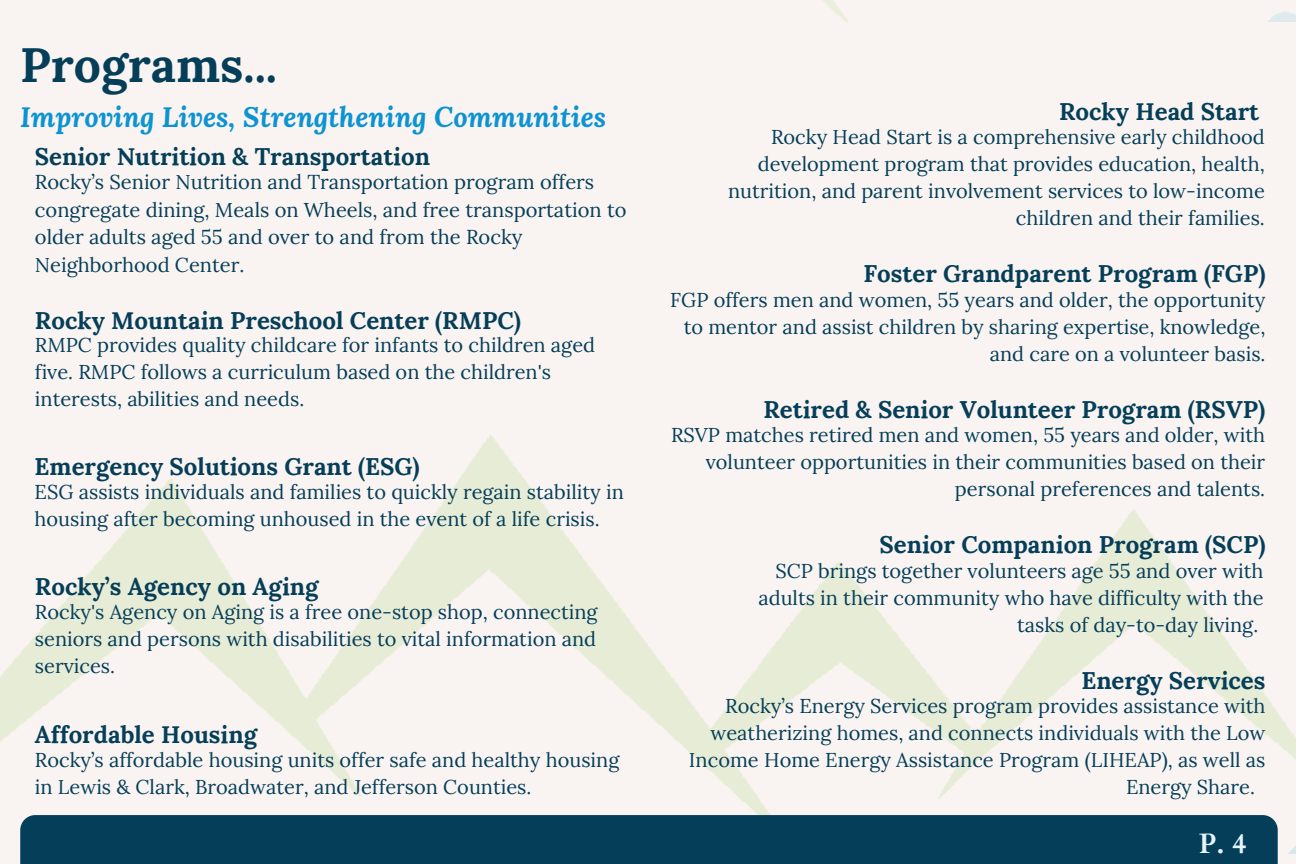
<style>
.page{position:relative;width:1296px;height:864px;background:#f9f4f1}
.page>*{position:absolute;margin:0;border:0;box-sizing:border-box;transform-origin:0 0}
.t1{font:700 48px "Lora";color:#053e59}
.t2{font:italic 700 28px "Lora";color:#0c93d3}
.t3{font:700 28px "Cardo";color:#e5f3fa}
.t4{font:700 24px "Lora";color:#053e59}
.t5{font:20px/27px "Lora";color:#053e59}
</style>
<div class="page">
<img style="left:0;top:434px;width:1296px;height:420px">
<div style="left:20px;top:815px;width:1257px;height:49px;background:#053e59"></div>
<p class="t1" style="left:20px;top:34px;width:258px">Programs...</p>
<p class="t2" style="left:20px;top:98px;width:588px">Improving Lives, Strengthening Communities</p>
<h4 class="t4" style="left:35px;top:140px;width:396px">Senior Nutrition &amp; Transportation</h4>
<p class="t5" style="left:35px;top:168px;width:593px;line-height:27.6px">Rocky’s Senior Nutrition and Transportation program offers congregate dining, Meals on Wheels, and free transportation to older adults aged 55 and over to and from the Rocky Neighborhood Center.</p>
<p class="t4" style="left:35px;top:305px;width:488px">Rocky Mountain Preschool Center (RMPC)</p>
<h4 class="t5" style="left:35px;top:331px;width:562px">RMPC provides quality childcare for infants to children aged five. RMPC follows a curriculum based on the children's interests, abilities and needs.</h4>
<h4 class="t4" style="left:35px;top:451px;width:387px">Emergency Solutions Grant (ESG)</h4>
<p class="t5" style="left:35px;top:478px;width:591px">ESG assists individuals and families to quickly regain stability in housing after becoming unhoused in the event of a life crisis.</p>
<h4 class="t4" style="left:35px;top:571px;width:285px">Rocky’s Agency on Aging</h4>
<p class="t5" style="left:35px;top:598px;width:564px;text-align:justify">Rocky's Agency on Aging is a free one-stop shop, connecting seniors and persons with disabilities to vital information and services.</p>
<h4 class="t4" style="left:35px;top:718px;width:224px">Affordable Housing</h4>
<p class="t5" style="left:35px;top:746px;width:586px">Rocky’s affordable housing units offer safe and healthy housing in Lewis &amp; Clark, Broadwater, and Jefferson Counties.</p>
<h4 class="t4" style="left:1059px;top:96px;width:202px">Rocky Head Start</h4>
<p class="t5" style="left:728px;top:123px;width:538px;text-align:right">Rocky Head Start is a comprehensive early childhood development program that provides education, health, nutrition, and parent involvement services to low-income children and their families.</p>
<p class="t4" style="left:864px;top:258px;width:403px">Foster Grandparent Program (FGP)</p>
<h4 class="t5" style="left:670px;top:286px;width:597px;text-align:right">FGP offers men and women, 55 years and older, the opportunity to mentor and assist children by sharing expertise, knowledge, and care on a volunteer basis.</h4>
<p class="t4" style="left:763px;top:394px;width:503px">Retired &amp; Senior Volunteer Program (RSVP)</p>
<h4 class="t5" style="left:671px;top:422px;width:596px;text-align:right">RSVP matches retired men and women, 55 years and older, with volunteer opportunities in their communities based on their personal preferences and talents.</h4>
<h4 class="t4" style="left:880px;top:529px;width:387px">Senior Companion Program (SCP)</h4>
<p class="t5" style="left:758px;top:557px;width:507px;text-align:right">SCP brings together volunteers age 55 and over with adults in their community who have difficulty with the tasks of day-to-day living.</p>
<h4 class="t4" style="left:1081px;top:664px;width:186px">Energy Services</h4>
<p class="t5" style="left:725px;top:692px;width:542px">Rocky’s Energy Services program provides assistance with</p>
<p class="t5" style="left:710px;top:719px;width:557px">weatherizing homes, and connects individuals with the Low</p>
<p class="t5" style="left:689px;top:746px;width:578px">Income Home Energy Assistance Program (LIHEAP), as well as</p>
<p class="t5" style="left:1126px;top:773px;width:130px">Energy Share.</p>
<p class="t3" style="left:1199px;top:825px;width:49px">P. 4</p>
</div>
